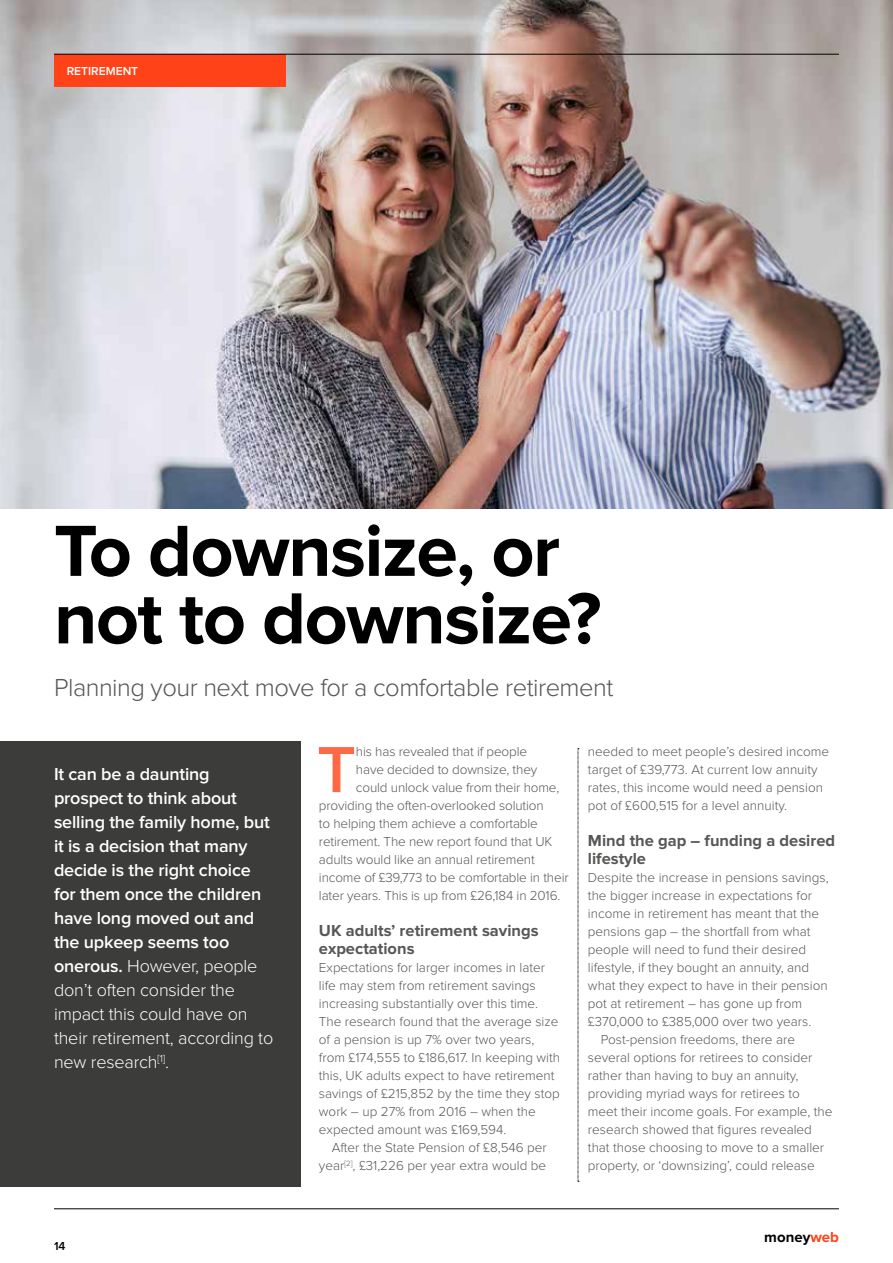
<style>
.page{position:relative;width:893px;height:1263px;background:#fff}
.page>*{position:absolute;margin:0;border:0;box-sizing:border-box;transform-origin:0 0}
.t1{font:700 75px/67.5px "Proxima Nova";letter-spacing:-.02em;color:#000}
.t2{font:600 67.5px "Proxima Nova";color:#ff6845}
.t3{font:300 25.5px "Proxima Nova";letter-spacing:-.02em;color:#575756}
.t4{font:600 18px/24px "Proxima Nova";letter-spacing:-.01em;color:#fff}
.t5{font:700 16.5px/18px "Proxima Nova";color:#575756}
.t6{font:700 15px "Proxima Nova";color:#000}
.t7{font:300 13.5px/18px "Proxima Nova";color:#575756}
.t8{font:600 12px "Proxima Nova A";color:#fff}
.t9{font:600 12px "Proxima Nova A";color:#000}
.s1{font-weight:300}
.s2{color:#ff4217}
</style>
<div class="page">
<img style="left:0;top:0;width:893px;height:509px">
<div style="left:54px;top:54px;width:232px;height:33px;background:#ff4217"></div>
<hr style="left:54px;top:1208px;width:785px;height:1px;background:#000">
<hr style="left:54px;top:54px;width:785px;height:1px;background:#000">
<svg style="left:578px;top:748px;width:1px;height:434px"></svg>
<div style="left:0;top:741px;width:301px;height:445px;background:#3c3c3b"></div>
<p class="t8" style="left:67px;top:64px;width:73px">RETIREMENT</p>
<h1 class="t1" style="left:54px;top:519px;width:549px">To downsize, or not to downsize?</h1>
<h3 class="t3" style="left:54px;top:673px;width:561px">Planning your next move for a comfortable retirement</h3>
<p class="t4" style="left:54px;top:763px;width:221px">It can be a daunting prospect to think about selling the family home, but it is a decision that many decide is the right choice for them once the children have long moved out and the upkeep seems too onerous. <span class="s1">However, people don’t often consider the impact this could have on their retirement, according to new research</span><sup>[1]</sup><span class="s1">.</span></p>
<p class="t9" style="left:54px;top:1239px;width:13px">14</p>
<h2 class="t2" style="left:317px;top:731px;width:40px">T</h2>
<p class="t7" style="left:356px;top:743px;width:173px">his has revealed that if people</p>
<p class="t7" style="left:356px;top:761px;width:183px">have decided to downsize, they</p>
<p class="t7" style="left:356px;top:779px;width:205px">could unlock value from their home,</p>
<p class="t7" style="left:319px;top:797px;width:226px">providing the often-overlooked solution</p>
<p class="t7" style="left:319px;top:815px;width:221px">to helping them achieve a comfortable</p>
<p class="t7" style="left:319px;top:833px;width:235px">retirement. The new report found that UK</p>
<p class="t7" style="left:319px;top:851px;width:217px">adults would like an annual retirement</p>
<p class="t7" style="left:319px;top:869px;width:251px">income of £39,773 to be comfortable in their</p>
<p class="t7" style="left:319px;top:887px;width:243px">later years. This is up from £26,184 in 2016.</p>
<p class="t5" style="left:319px;top:922px;width:221px">UK adults’ retirement savings expectations</p>
<p class="t7" style="left:319px;top:959px;width:243px">Expectations for larger incomes in later life may stem from retirement savings increasing substantially over this time.<br>The research found that the average size of a pension is up 7% over two years, from £174,555 to £186,617. In keeping with this, UK adults expect to have retirement savings of £215,852 by the time they stop work – up 27% from 2016 – when the expected amount was £169,594.</p>
<p class="t7" style="left:319px;top:1139px;width:229px;text-align:right">After the State Pension of £8,546 per year<sup>[2]</sup>, £31,226 per year extra would be</p>
<p class="t7" style="left:588px;top:743px;width:243px">needed to meet people’s desired income target of £39,773. At current low annuity rates, this income would need a pension pot of £600,515 for a level annuity.</p>
<p class="t5" style="left:588px;top:832px;width:249px">Mind the gap – funding a desired lifestyle</p>
<p class="t7" style="left:588px;top:869px;width:242px">Despite the increase in pensions savings,</p>
<p class="t7" style="left:588px;top:887px;width:226px">the bigger increase in expectations for</p>
<p class="t7" style="left:588px;top:905px;width:233px">income in retirement has meant that the</p>
<p class="t7" style="left:588px;top:923px;width:224px">pensions gap – the shortfall from what</p>
<p class="t7" style="left:588px;top:941px;width:220px">people will need to fund their desired</p>
<p class="t7" style="left:588px;top:959px;width:223px">lifestyle, if they bought an annuity, and</p>
<p class="t7" style="left:588px;top:977px;width:241px">what they expect to have in their pension</p>
<p class="t7" style="left:588px;top:995px;width:216px">pot at retirement – has gone up from</p>
<p class="t7" style="left:588px;top:1013px;width:225px">£370,000 to £385,000 over two years.</p>
<p class="t7" style="left:601px;top:1031px;width:196px">Post-pension freedoms, there are</p>
<p class="t7" style="left:588px;top:1049px;width:226px">several options for retirees to consider</p>
<p class="t7" style="left:588px;top:1067px;width:212px">rather than having to buy an annuity,</p>
<p class="t7" style="left:588px;top:1085px;width:213px">providing myriad ways for retirees to</p>
<p class="t7" style="left:588px;top:1103px;width:246px">meet their income goals. For example, the</p>
<p class="t7" style="left:588px;top:1121px;width:225px">research showed that figures revealed</p>
<p class="t7" style="left:588px;top:1139px;width:238px">that those choosing to move to a smaller</p>
<p class="t7" style="left:588px;top:1157px;width:228px">property, or ‘downsizing’, could release</p>
<p class="t6" style="left:764px;top:1228px;width:76px">money<span class="s2">web</span></p>
</div>
